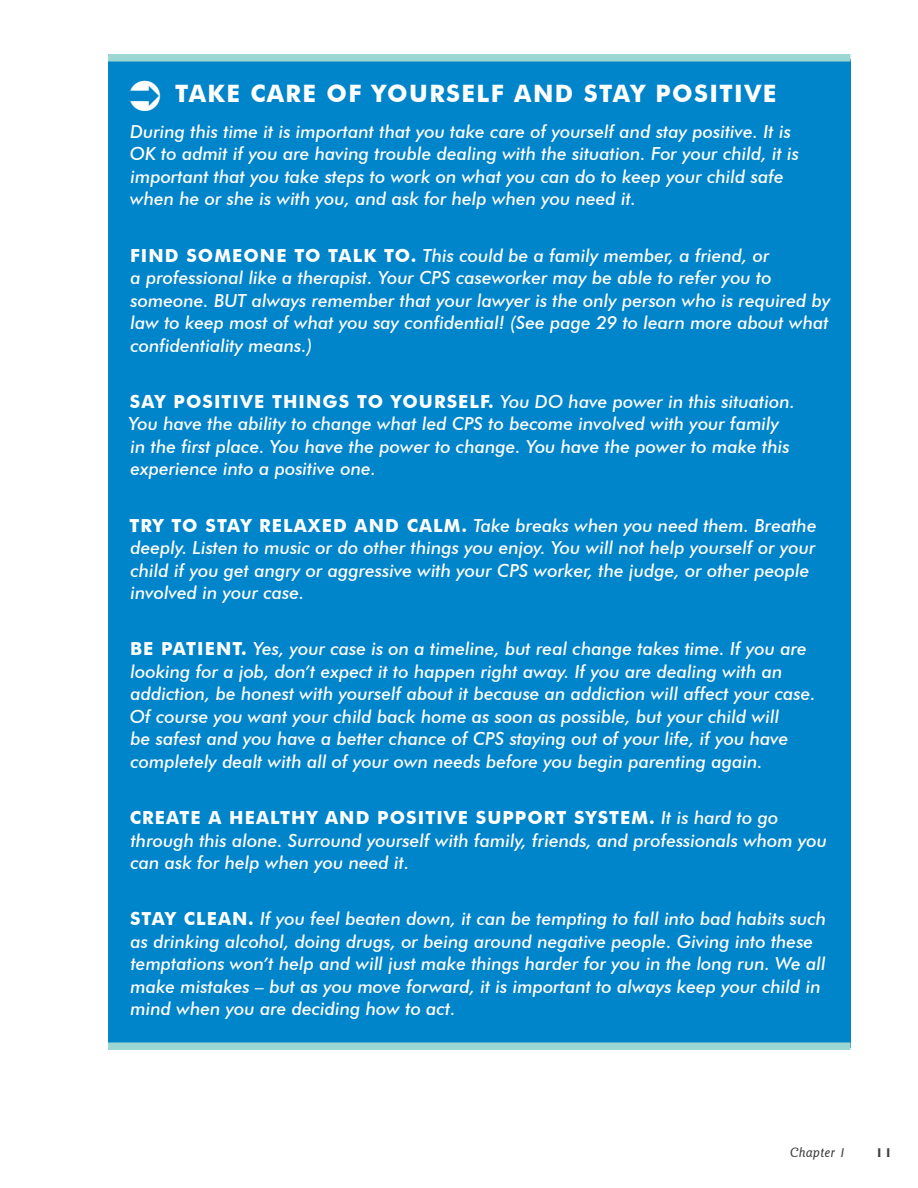
<style>
.page{position:relative;width:918px;height:1188px;background:#fff}
.page>*{position:absolute;margin:0;border:0;box-sizing:border-box;transform-origin:0 0}
.t1{font:700 24px "Futura BT";letter-spacing:.06em;color:#fff}
.t2{font:italic 500 18px/22.5px "Futura BT";color:#fff}
.t3{font:italic 500 13.5px "Goudy Sans IT Cby BT";letter-spacing:.02em;color:#3e3e3f}
.t4{font:700 13.5px "Goudy Sans IT Cby BT";color:#3e3e3f}
.s1{font-weight:700;font-style:normal}
</style>
<div class="page">
<div style="left:108px;top:59px;width:742px;height:989px;background:#0084ca"></div>
<div style="left:108px;top:54px;width:742px;height:7px;background:#9cd7d3"></div>
<div style="left:108px;top:1042px;width:742px;height:8px;background:#9cd7d3"></div>
<h1 class="t1" style="left:175px;top:79px;width:603px">TAKE CARE OF YOURSELF AND STAY POSI TIVE</h1>
<p class="t2" style="left:130px;top:120px;width:671px">During this time it is important that you take care of yourself and stay positive. It is OK to admit if you are having trouble dealing with the situation. For your child, it is important that you take steps to work on what you can do to keep your child safe when he or she is with you, and ask for help when you need it.</p>
<p class="t2" style="left:130px;top:244px;width:702px"><span class="s1">FI ND S OMEONE TO TALK TO.</span> This could be a family member, a friend, or<br>a professional like a therapist. Your CPS caseworker may be able to refer you to someone. BUT always remember that your lawyer is the only person who is required by law to keep most of what you say confidential! (See page 29 to learn more about what confidentiality means.)</p>
<p class="t2" style="left:129px;top:390px;width:665px"><span class="s1">SAY POSI TI VE THI NGS TO YOURS ELF.</span> You DO have power in this situation.<br>You have the ability to change what led CPS to become involved with your family in the first place. You have the power to change. You have the power to make this experience into a positive one.</p>
<p class="t2" style="left:129px;top:514px;width:689px"><span class="s1">TRY TO S TAY RELAXED AND CA LM.</span> Take breaks when you need them. Breathe deeply. Listen to music or do other things you enjoy. You will not help yourself or your child if you get angry or aggressive with your CPS worker, the judge, or other people involved in your case.</p>
<p class="t2" style="left:130px;top:638px;width:684px"><span class="s1">BE PATI ENT.</span> Yes, your case is on a timeline, but real change takes time. If you are looking for a job, don’t expect it to happen right away. If you are dealing with an addiction, be honest with yourself about it because an addiction will affect your case.<br>Of course you want your child back home as soon as possible, but your child will<br>be safest and you have a better chance of CPS staying out of your life, if you have completely dealt with all of your own needs before you begin parenting again.</p>
<p class="t2" style="left:130px;top:806px;width:699px"><span class="s1">CREATE A HEALTHY AND POSI TIVE SUPPORT SYSTEM.</span> It is hard to go through this alone. Surround yourself with family, friends, and professionals whom you can ask for help when you need it.</p>
<p class="t2" style="left:130px;top:908px;width:698px"><span class="s1">STAY CLEAN.</span> If you feel beaten down, it can be tempting to fall into bad habits such as drinking alcohol, doing drugs, or being around negative people. Giving into these temptations won’t help and will just make things harder for you in the long run. We all make mistakes – but as you move forward, it is important to always keep your child in mind when you are deciding how to act.</p>
<p class="t3" style="left:790px;top:1144px;width:57px">Chapter 1</p>
<p class="t4" style="left:876px;top:1144px;width:18px">11</p>
</div>
